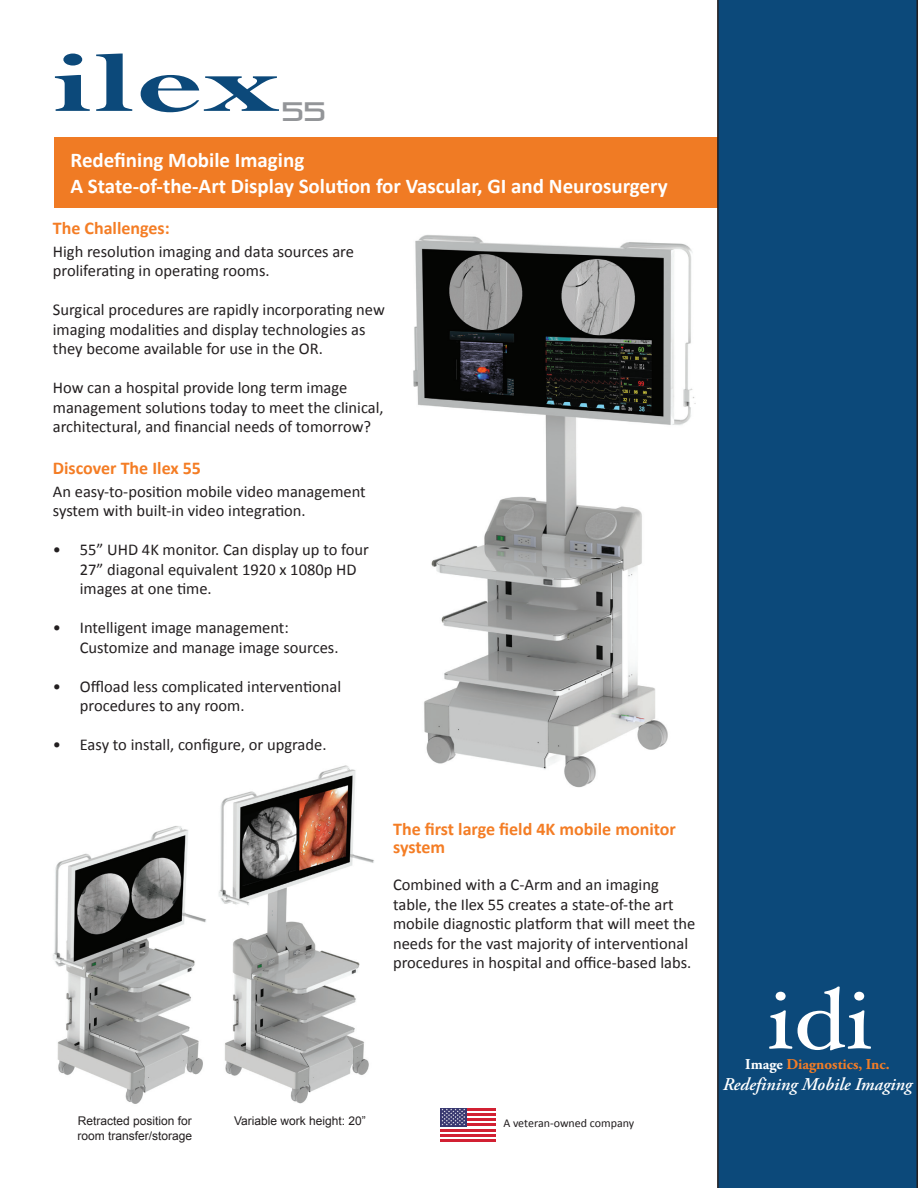
<style>
.page{position:relative;width:918px;height:1188px;background:#fff}
.page>*{position:absolute;margin:0;border:0;box-sizing:border-box;transform-origin:0 0}
.t1{font:700 91.65px "Perpetua";color:#0c497a;scale:1.57 1}
.t2{font:85.05px "Hoefler Text";color:#fff;scale:1.13 1}
.t3{font:26.7px "Pirulen";color:#939598}
.t4{font:700 21px/25.2px "Calibri";color:#fff}
.t5{font:700 18px/18px "Calibri";color:#f47d25}
.t6{font:italic 600 18px "Adobe Garamond Pro";color:#fff}
.t7{font:16.5px/19.5px "Calibri";color:#231f20}
.t8{font:700 15px "Adobe Garamond Pro";color:#f47d25}
.t9{font:12px/14.4px "Arial";color:#231f20}
.t10{font:12px "Calibri";color:#231f20}
.s1{color:#fff}
</style>
<div class="page">
<img style="left:413px;top:235px;width:283px;height:553px">
<div style="left:54px;top:138px;width:841px;height:70px;background:#f07b24"></div>
<div style="left:717px;top:0;width:201px;height:1188px;background:#0c497a"></div>
<img style="left:219px;top:765px;width:155px;height:339px">
<img style="left:53px;top:826px;width:153px;height:278px">
<svg style="left:440px;top:1110px;width:56px;height:30px"></svg>
<hr style="left:440px;top:1108px;width:56px;height:2px;background:#d22032">
<hr style="left:440px;top:1113px;width:56px;height:3px;background:#d22032">
<hr style="left:440px;top:1118px;width:56px;height:3px;background:#d22032">
<hr style="left:440px;top:1124px;width:56px;height:2px;background:#d22032">
<hr style="left:440px;top:1129px;width:56px;height:3px;background:#d22032">
<hr style="left:440px;top:1134px;width:56px;height:3px;background:#d22032">
<hr style="left:440px;top:1140px;width:56px;height:2px;background:#d22032">
<div style="left:440px;top:1108px;width:26px;height:18px;background:#383870"></div>
<svg style="left:441px;top:1109px;width:24px;height:16px"></svg>
<h1 class="t1" style="left:51px;top:27px;width:148px">ilex</h1>
<h3 class="t3" style="left:282px;top:95px;width:46px">55</h3>
<p class="t4" style="left:70px;top:148px;width:599px">Redefining Mobile Imaging<br>A State-of-the-Art Display Solution for Vascular, GI and Neurosurgery</p>
<p class="t5" style="left:53px;top:219px;width:118px">The Challenges:</p>
<p class="t7" style="left:53px;top:242px;width:303px">High resolution imaging and data sources are proliferating in operating rooms.</p>
<p class="t7" style="left:53px;top:300px;width:333px">Surgical procedures are rapidly incorporating new imaging modalities and display technologies as they become available for use in the OR.</p>
<p class="t7" style="left:53px;top:378px;width:332px">How can a hospital provide long term image management solutions today to meet the clinical, architectural, and financial needs of tomorrow?</p>
<p class="t5" style="left:53px;top:459px;width:150px">Discover The Ilex 55</p>
<p class="t7" style="left:53px;top:482px;width:314px">An easy-to-position mobile video management system with built-in video integration.</p>
<p class="t7" style="left:80px;top:540px;width:291px;text-indent:-27px">• 55” UHD 4K monitor. Can display up to four<br>27” diagonal equivalent 1920 x 1080p HD images at one time.</p>
<p class="t7" style="left:80px;top:618px;width:260px;text-indent:-27px">• Intelligent image management:<br>Customize and manage image sources.</p>
<p class="t7" style="left:80px;top:677px;width:263px;text-indent:-27px">• Offload less complicated interventional procedures to any room.</p>
<p class="t7" style="left:53px;top:735px;width:275px">• Easy to install, configure, or upgrade.</p>
<p class="t5" style="left:393px;top:820px;width:284px">The first large field 4K mobile monitor system</p>
<p class="t7" style="left:393px;top:875px;width:304px">Combined with a C-Arm and an imaging table, the Ilex 55 creates a state-of-the art mobile diagnostic platform that will meet the needs for the vast majority of interventional procedures in hospital and office-based labs.</p>
<p class="t9" style="left:77px;top:1114px;width:116px">Retracted position for room transfer/storage</p>
<p class="t9" style="left:234px;top:1113px;width:133px">Variable work height: 20”</p>
<p class="t10" style="left:503px;top:1115px;width:133px">A veteran-owned company</p>
<h2 class="t2" style="left:767px;top:969px;width:95px">idi</h2>
<p class="t8" style="left:745px;top:1055px;width:146px"><span class="s1">Image</span> Diagnostics, Inc.</p>
<p class="t6" style="left:723px;top:1074px;width:191px">Redefining Mobile Imaging</p>
</div>
